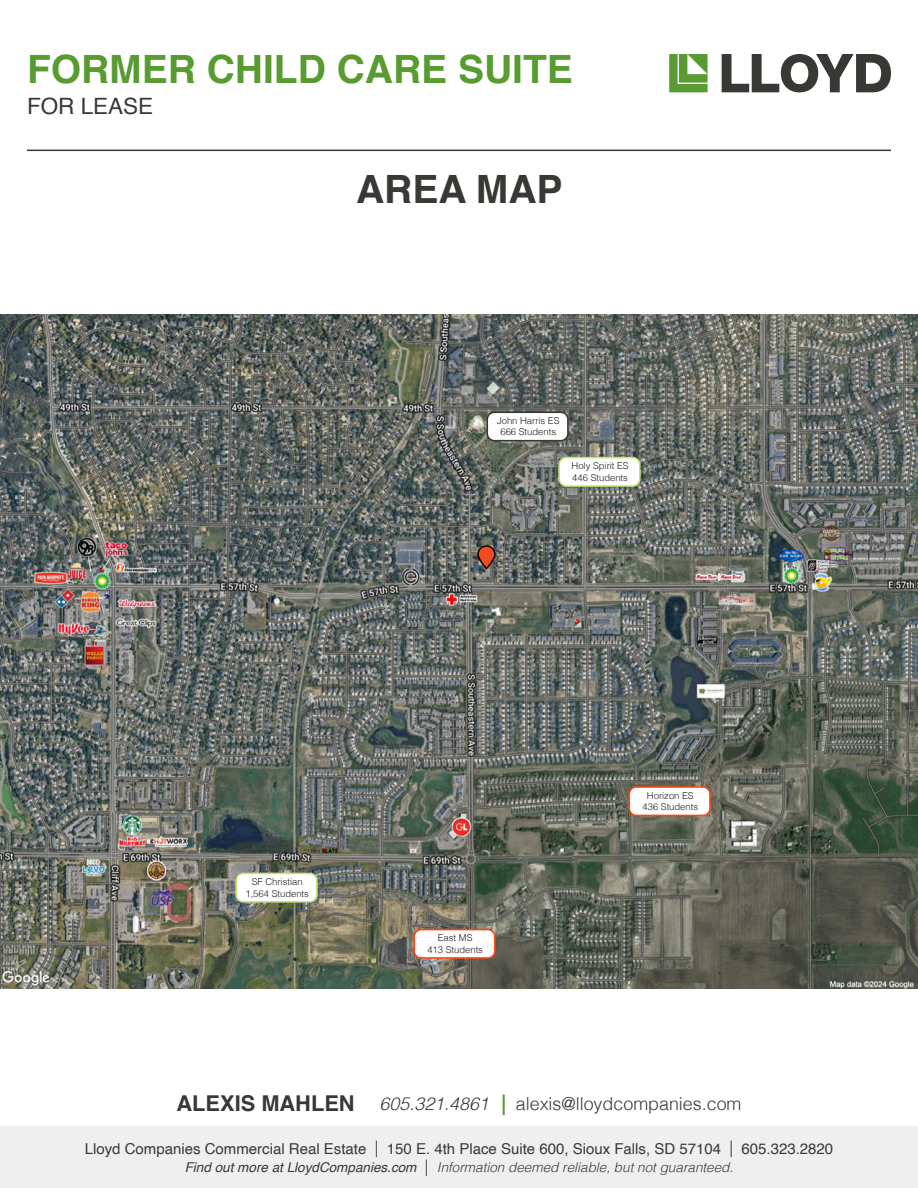
<style>
.page{position:relative;width:918px;height:1188px;background:#fff}
.page>*{position:absolute;margin:0;border:0;box-sizing:border-box;transform-origin:0 0}
.t1{font:700 39px "Helvetica";color:#589b31}
.t2{font:700 39px "Helvetica";color:#383935}
.t3{font:22.5px "Helvetica";color:#383935}
.t4{font:700 21.75px "Helvetica";color:#383935}
.t5{font:300 17.85px "Helvetica";color:#383935}
.t6{font:15px "Helvetica";color:#373a36}
.t7{font:italic 300 13.5px "Helvetica";color:#373a36}
.t8{font:300 9.45px "Helvetica";color:#231f20}
.s1{font-style:italic}
.s2{font-style:italic;color:#589b31}
.s3{font-weight:300;font-size:16.5px}
.s4{font-weight:400}
.s5{font-style:normal;font-size:16.5px}
</style>
<div class="page">
<div style="left:0;top:1126px;width:918px;height:62px;background:#efefef"></div>
<svg style="left:669px;top:54px;width:39px;height:38px"></svg>
<svg style="left:722px;top:54px;width:169px;height:38px"></svg>
<hr style="left:27px;top:150px;width:864px;height:1px;background:#383935">
<img style="left:0;top:315px;width:918px;height:673px">
<svg style="left:472px;top:461px;width:30px;height:114px;background:#6b665f"></svg>
<div style="left:559px;top:458px;width:81px;height:28px;background:#fff;border-radius:7px"></div>
<div style="left:558px;top:457px;width:83px;height:30px;border:2px solid #c2e76b;border-radius:7px"></div>
<div style="left:487px;top:412px;width:81px;height:29px;background:#fff;border-radius:7px"></div>
<div style="left:486px;top:411px;width:83px;height:30px;border:2px solid #383935;border-radius:7px"></div>
<div style="left:414px;top:930px;width:81px;height:28px;background:#fff;border-radius:7px"></div>
<div style="left:413px;top:929px;width:83px;height:30px;border:2px solid #ff460f;border-radius:7px"></div>
<div style="left:236px;top:873px;width:81px;height:29px;background:#fff;border-radius:7px"></div>
<div style="left:235px;top:873px;width:83px;height:30px;border:2px solid #c2e76b;border-radius:7px"></div>
<div style="left:629px;top:787px;width:81px;height:28px;background:#fff;border-radius:7px"></div>
<div style="left:629px;top:786px;width:82px;height:30px;border:2px solid #ff460f;border-radius:7px"></div>
<h1 class="t1" style="left:27px;top:38px;width:548px">FORMER CHILD CARE SUITE</h1>
<h2 class="t3" style="left:27px;top:89px;width:128px">FOR LEASE</h2>
<p class="t2" style="left:356px;top:157px;width:208px">AREA MAP</p>
<p class="t8" style="left:497px;top:413px;width:64px">John Harris ES</p>
<p class="t8" style="left:500px;top:424px;width:57px">666 Students</p>
<p class="t8" style="left:572px;top:458px;width:59px">Holy Spirit ES</p>
<p class="t8" style="left:572px;top:469px;width:57px">446 Students</p>
<p class="t8" style="left:252px;top:874px;width:52px">SF Christian</p>
<p class="t8" style="left:245px;top:885px;width:65px">1,564 Students</p>
<p class="t8" style="left:438px;top:930px;width:36px">East MS</p>
<p class="t8" style="left:427px;top:941px;width:57px">413 Students</p>
<p class="t8" style="left:647px;top:788px;width:48px">Horizon ES</p>
<p class="t8" style="left:643px;top:799px;width:57px">436 Students</p>
<p class="t4" style="left:177px;top:1086px;width:180px">ALEXIS MAHLEN</p>
<p class="t5" style="left:380px;top:1088px;width:363px"><span class="s1">605.321.4861</span> <span class="s2">|</span> alexis@lloydcompanies.com</p>
<h3 class="t6" style="left:85px;top:1137px;width:750px">Lloyd Companies Commercial Real Estate <span class="s3">|</span> 150 E. 4th Place Suite 600, Sioux Falls, SD 57104 <span class="s3">|</span> 605.323.2820</h3>
<h3 class="t7" style="left:185px;top:1156px;width:550px"><span class="s4">Find out more at LloydCompanies.com</span> <span class="s5">|</span> Information deemed reliable, but not guaranteed.</h3>
</div>
